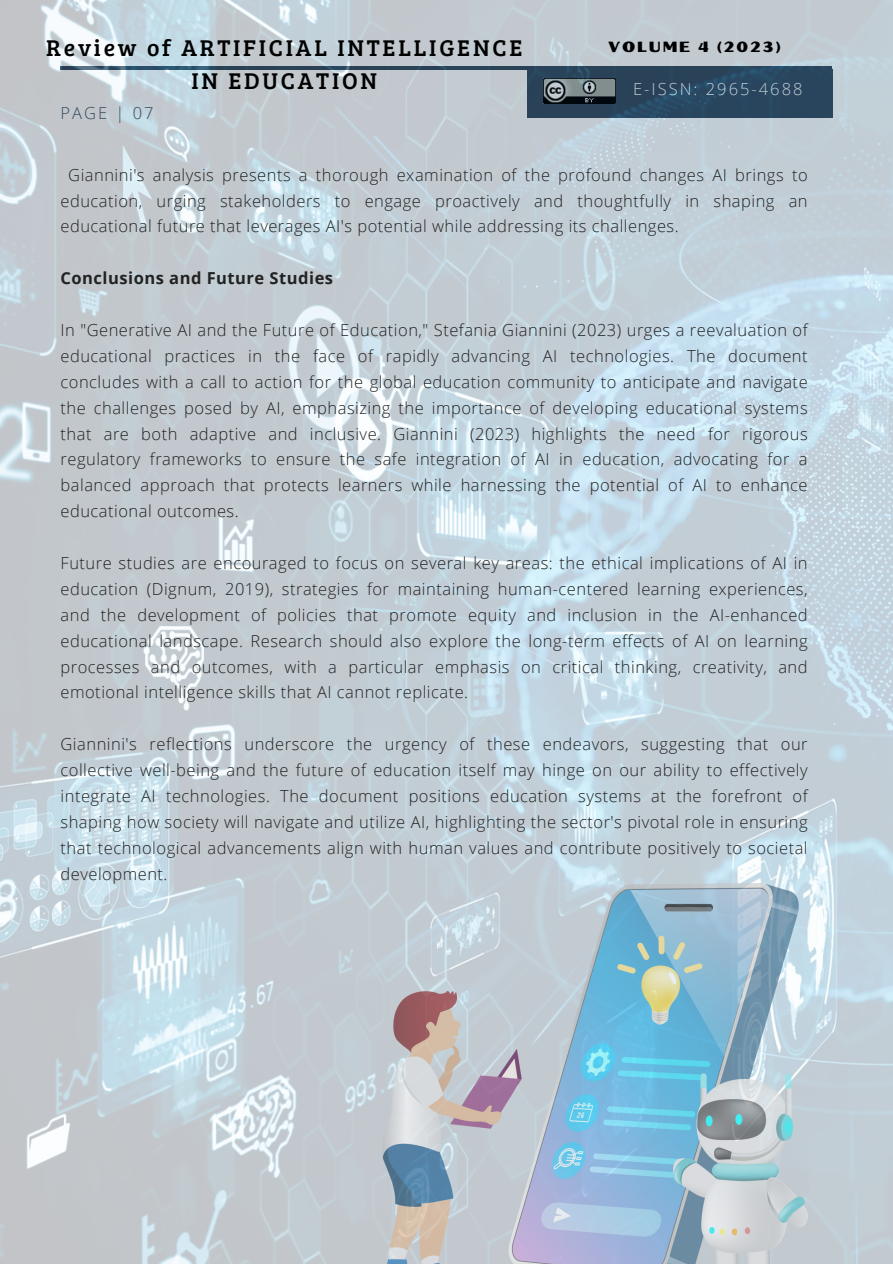
<style>
.page{position:relative;width:893px;height:1264px;background:#fff}
.page>*{position:absolute;margin:0;border:0;box-sizing:border-box;transform-origin:0 0}
.t1{font:23.55px "Bree Serif";letter-spacing:.12em;color:#000}
.t2{font:300 16.5px/25.8px "Open Sans";letter-spacing:.03em;color:#222;text-align:justify}
.t3{font:700 16.5px "Open Sans";letter-spacing:.03em;color:#222}
.t4{font:300 16.5px "Open Sans";letter-spacing:.12em;color:#fff}
.t5{font:300 16.5px "Open Sans";letter-spacing:.12em;color:#364d62}
.t6{font:14.85px "Oilvare Base";letter-spacing:.12em;color:#000}
</style>
<div class="page">
<img style="left:0;top:0;width:892px;height:1263px">
<img style="left:382px;top:883px;width:425px;height:380px">
<p class="t1" style="left:46px;top:31px;width:477px">Review of ARTIFICIAL INTELLIGENCE</p>
<p class="t6" style="left:608px;top:38px;width:174px">VOLUME 4 (2023)</p>
<p class="t1" style="left:191px;top:64px;width:187px">IN EDUCATION</p>
<p class="t4" style="left:633px;top:78px;width:171px">E-ISSN: 2965-4688</p>
<p class="t5" style="left:61px;top:101px;width:94px">PAGE | 07</p>
<p class="t2" style="left:61px;top:161px;width:748px;text-indent:8px">Giannini's analysis presents a thorough examination of the profound changes AI brings to education, urging stakeholders to engage proactively and thoughtfully in shaping an educational future that leverages AI's potential while addressing its challenges.</p>
<p class="t3" style="left:61px;top:266px;width:274px">Conclusions and Future Studies</p>
<p class="t2" style="left:61px;top:317px;width:748px">In "Generative AI and the Future of Education," Stefania Giannini (2023) urges a reevaluation of educational practices in the face of rapidly advancing AI technologies. The document concludes with a call to action for the global education community to anticipate and navigate the challenges posed by AI, emphasizing the importance of developing educational systems that are both adaptive and inclusive. Giannini (2023) highlights the need for rigorous regulatory frameworks to ensure the safe integration of AI in education, advocating for a balanced approach that protects learners while harnessing the potential of AI to enhance educational outcomes.</p>
<p class="t2" style="left:61px;top:549px;width:748px">Future studies are encouraged to focus on several key areas: the ethical implications of AI in education (Dignum, 2019), strategies for maintaining human-centered learning experiences, and the development of policies that promote equity and inclusion in the AI-enhanced educational landscape. Research should also explore the long-term effects of AI on learning processes and outcomes, with a particular emphasis on critical thinking, creativity, and emotional intelligence skills that AI cannot replicate.</p>
<p class="t2" style="left:61px;top:731px;width:748px">Giannini's reflections underscore the urgency of these endeavors, suggesting that our collective well-being and the future of education itself may hinge on our ability to effectively integrate AI technologies. The document positions education systems at the forefront of shaping how society will navigate and utilize AI, highlighting the sector's pivotal role in ensuring that technological advancements align with human values and contribute positively to societal development.</p>
</div>
